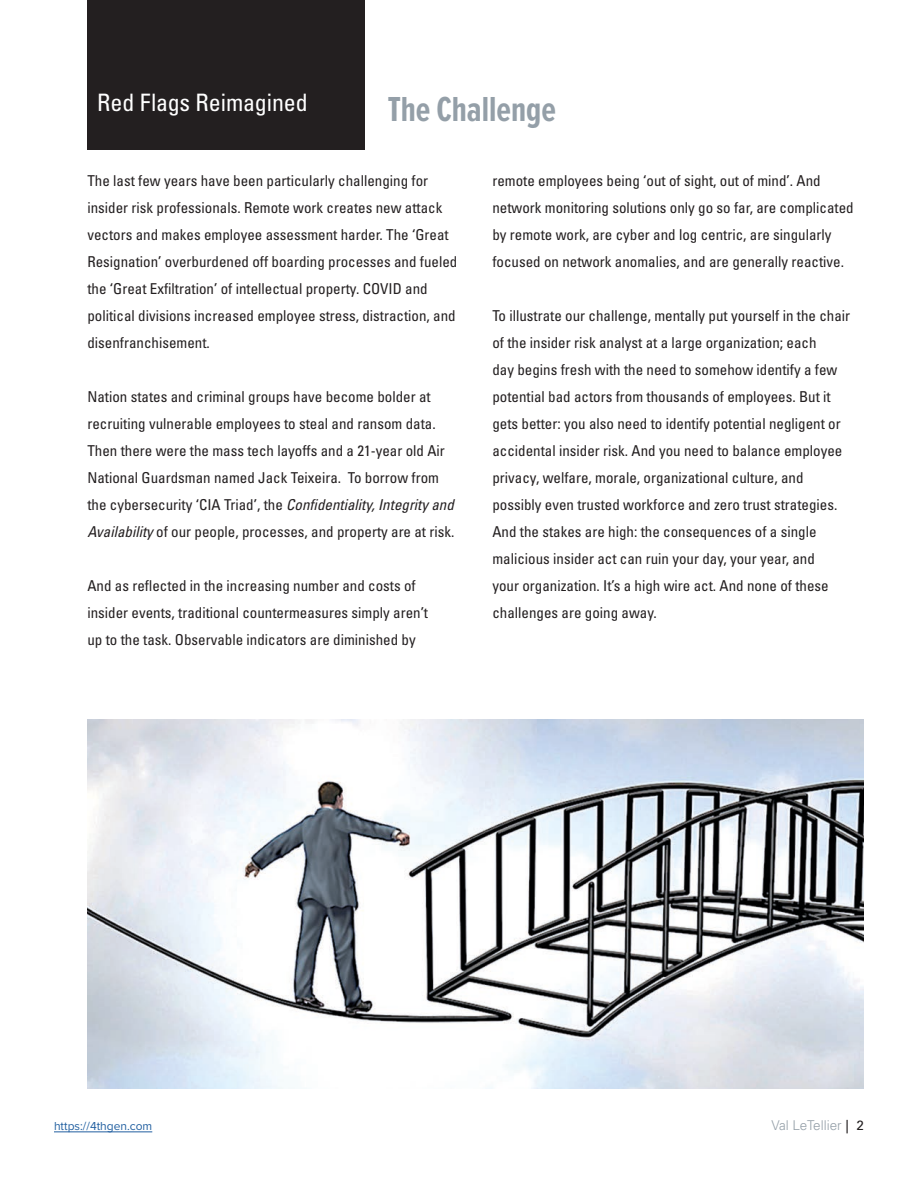
<style>
.page{position:relative;width:918px;height:1188px;background:#fff}
.page>*{position:absolute;margin:0;border:0;box-sizing:border-box;transform-origin:0 0}
.t1{font:700 36px "Proxima Nova Ex Cn";color:#949fa8}
.t2{font:condensed 24px "Univers LT Std";letter-spacing:-.005em;color:#fff}
.t3{font:condensed 15px/27px "Univers LT Std";color:#231f20}
.t4{font:300 13.5px "Univers LT Std";color:#949fa8}
.t5{font:12px "Proxima Nova";color:#215fa0}
.s1{font-style:italic}
.s2{font-weight:400;color:#231f20}
</style>
<div class="page">
<hr style="left:54px;top:1132px;width:98px;height:1px;background:#215fa0">
<div style="left:87px;top:0;width:277px;height:149px;background:#231f20"></div>
<img style="left:87px;top:720px;width:777px;height:369px">
<p class="t2" style="left:97px;top:88px;width:212px">Red Flags Reimagined</p>
<p class="t1" style="left:388px;top:83px;width:170px">The Challenge</p>
<p class="t3" style="left:87px;top:167px;width:371px">The last few years have been particularly challenging for insider risk professionals. Remote work creates new attack vectors and makes employee assessment harder. The ‘Great Resignation’ overburdened off boarding processes and fueled the ‘Great Exfiltration’ of intellectual property. COVID and political divisions increased employee stress, distraction, and disenfranchisement.</p>
<p class="t3" style="left:87px;top:383px;width:368px">Nation states and criminal groups have become bolder at recruiting vulnerable employees to steal and ransom data.<br>Then there were the mass tech layoffs and a 21-year old Air National Guardsman named Jack Teixeira. To borrow from the cybersecurity ‘CIA Triad’, the <span class="s1">Confidentiality, Integrity and Availability</span> of our people, processes, and property are at risk.</p>
<p class="t3" style="left:87px;top:572px;width:342px">And as reflected in the increasing number and costs of insider events, traditional countermeasures simply aren’t up to the task. Observable indicators are diminished by</p>
<p class="t3" style="left:492px;top:167px;width:363px">remote employees being ‘out of sight, out of mind’. And network monitoring solutions only go so far, are complicated by remote work, are cyber and log centric, are singularly focused on network anomalies, and are generally reactive.</p>
<p class="t3" style="left:492px;top:302px;width:359px">To illustrate our challenge, mentally put yourself in the chair of the insider risk analyst at a large organization; each<br>day begins fresh with the need to somehow identify a few potential bad actors from thousands of employees. But it gets better: you also need to identify potential negligent or accidental insider risk. And you need to balance employee privacy, welfare, morale, organizational culture, and possibly even trusted workforce and zero trust strategies.<br>And the stakes are high: the consequences of a single malicious insider act can ruin your day, your year, and<br>your organization. It’s a high wire act. And none of these challenges are going away.</p>
<p class="t5" style="left:54px;top:1117px;width:100px">https://4thgen.com</p>
<p class="t4" style="left:772px;top:1117px;width:94px">Val LeTellier <span class="s2">| 2</span></p>
</div>
